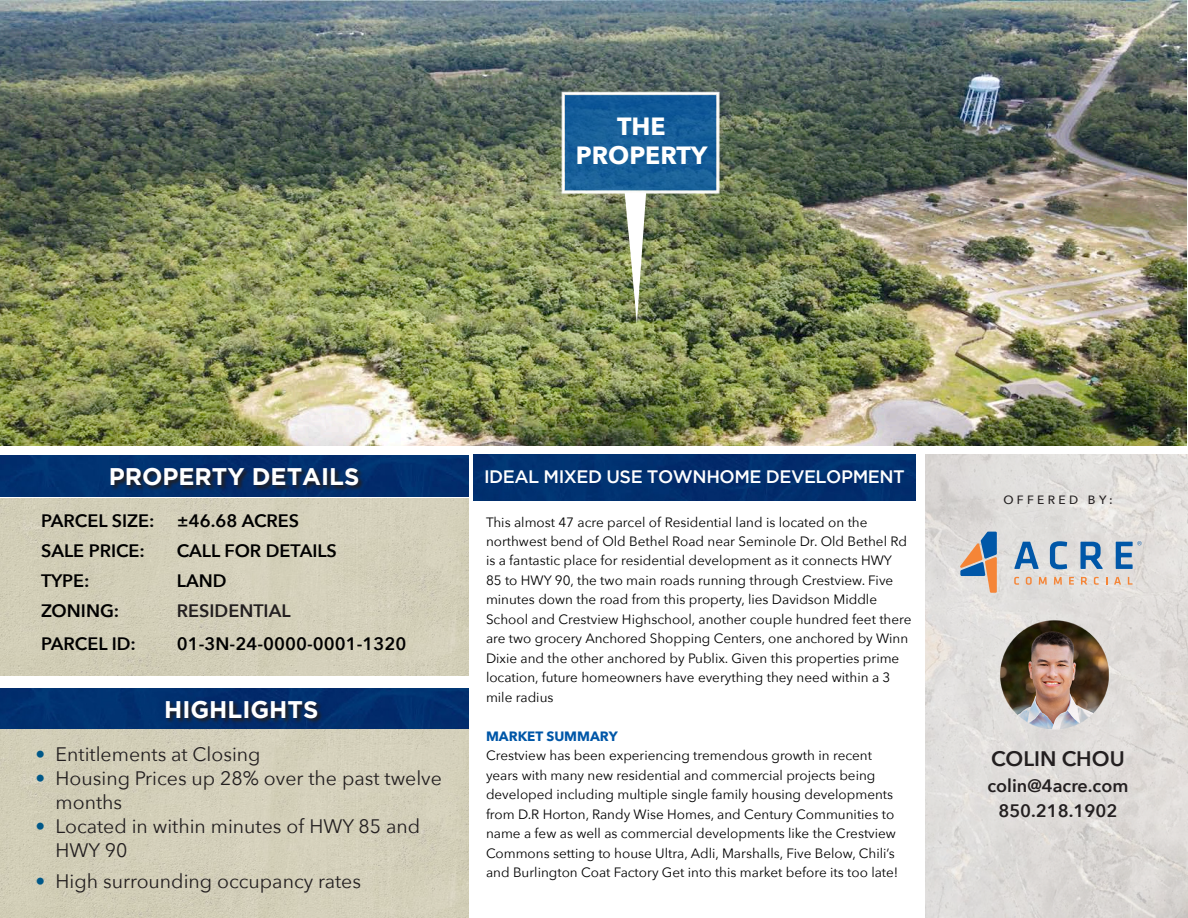
<style>
.page{position:relative;width:1188px;height:918px;background:#fff}
.page>*{position:absolute;margin:0;border:0;box-sizing:border-box;transform-origin:0 0}
.t1{font:700 24.9px "Avenir Next";color:#fff}
.t2{font:700 24px "Gotham";color:#fff}
.t3{font:600 21px "Avenir Next";color:#231f20}
.t4{font:19.5px/24px "Avenir Next";color:#231f20}
.t5{font:600 18px "Avenir Next";color:#000}
.t6{font:600 18px "Avenir Next";color:#231f20}
.t7{font:500 18px "Gotham";letter-spacing:-.025em;color:#fff}
.t8{font:13.5px/19.5px "Avenir Next";color:#000}
.t9{font:700 13.5px "Avenir Next";color:#0057a8}
.t10{font:500 12px "Avenir Next";letter-spacing:.28em;color:#231f20}
.s1{font-weight:600;color:#005888}
</style>
<div class="page">
<img style="left:926px;top:455px;width:262px;height:463px">
<div style="left:0;top:689px;width:468px;height:40px;background:#013070"></div>
<div style="left:0;top:455px;width:468px;height:42px;background:#01306f"></div>
<div style="left:474px;top:455px;width:442px;height:45px;background:#01306f"></div>
<svg style="left:1014px;top:542px;width:25px;height:27px"></svg>
<svg style="left:1050px;top:541px;width:17px;height:28px"></svg>
<svg style="left:1081px;top:542px;width:22px;height:27px"></svg>
<svg style="left:1014px;top:577px;width:5px;height:8px"></svg>
<svg style="left:1026px;top:577px;width:6px;height:8px"></svg>
<svg style="left:1039px;top:577px;width:8px;height:8px"></svg>
<svg style="left:1054px;top:577px;width:8px;height:8px"></svg>
<svg style="left:1069px;top:577px;width:5px;height:8px"></svg>
<svg style="left:1081px;top:577px;width:6px;height:8px"></svg>
<svg style="left:1094px;top:577px;width:5px;height:8px"></svg>
<svg style="left:1114px;top:577px;width:7px;height:8px"></svg>
<svg style="left:1128px;top:577px;width:4px;height:8px"></svg>
<svg style="left:960px;top:532px;width:37px;height:61px;background:#aaa4a4"></svg>
<svg style="left:1116px;top:541px;width:26px;height:28px"></svg>
<div style="left:0;top:498px;width:468px;height:177px;background:#d3cfb9"></div>
<div style="left:0;top:729px;width:468px;height:189px;background:#d3cfb9"></div>
<svg style="left:110px;top:468px;width:255px;height:23px;background:#0c2853"></svg>
<svg style="left:165px;top:701px;width:159px;height:23px;background:#0c2852"></svg>
<img style="left:999px;top:618px;width:111px;height:114px">
<img style="left:0;top:0;width:1186px;height:446px">
<div style="left:562px;top:92px;width:158px;height:102px;background:#155e99;border:3px solid #fff"></div>
<svg style="left:625px;top:193px;width:21px;height:131px"></svg>
<div style="left:563px;top:93px;width:156px;height:100px;border:2px solid #fff"></div>
<p class="t1" style="left:617px;top:104px;width:50px">THE</p>
<p class="t1" style="left:576px;top:134px;width:133px">PROPERTY</p>
<p class="t2" style="left:109px;top:463px;width:252px">PROPERTY DETAILS</p>
<p class="t5" style="left:41px;top:505px;width:260px">PARCEL SIZE: ±46.68 ACRES</p>
<p class="t5" style="left:41px;top:535px;width:106px">SALE PRICE:</p>
<p class="t5" style="left:177px;top:535px;width:162px">CALL FOR DETAILS</p>
<p class="t5" style="left:41px;top:565px;width:50px">TYPE:</p>
<p class="t5" style="left:177px;top:565px;width:51px">LAND</p>
<p class="t5" style="left:41px;top:595px;width:80px">ZONING:</p>
<p class="t6" style="left:177px;top:595px;width:115px">RESIDENTIAL</p>
<p class="t5" style="left:41px;top:628px;width:96px">PARCEL ID:</p>
<p class="t5" style="left:177px;top:628px;width:231px">01-3N-24-0000-0001-1320</p>
<p class="t2" style="left:164px;top:695px;width:156px">HIGHLIGHTS</p>
<p class="t4" style="left:35px;top:741px;width:227px"><span class="s1">•</span> Entitlements at Closing</p>
<p class="t4" style="left:56px;top:765px;width:388px;text-indent:-20px"><span class="s1">•</span> Housing Prices up 28% over the past twelve months</p>
<p class="t4" style="left:56px;top:813px;width:366px;text-indent:-20px"><span class="s1">•</span> Located in within minutes of HWY 85 and<br>HWY 90</p>
<p class="t4" style="left:35px;top:869px;width:327px"><span class="s1">•</span> High surrounding occupancy rates</p>
<p class="t7" style="left:484px;top:467px;width:422px">IDEAL MIXED USE TOWNHOME DEVELOPMENT</p>
<p class="t8" style="left:486px;top:511px;width:427px">This almost 47 acre parcel of Residential land is located on the northwest bend of Old Bethel Road near Seminole Dr. Old Bethel Rd is a fantastic place for residential development as it connects HWY<br>85 to HWY 90, the two main roads running through Crestview. Five minutes down the road from this property, lies Davidson Middle School and Crestview Highschool, another couple hundred feet there are two grocery Anchored Shopping Centers, one anchored by Winn Dixie and the other anchored by Publix. Given this properties prime location, future homeowners have everything they need within a 3 mile radius</p>
<p class="t9" style="left:486px;top:725px;width:133px">MARKET SUMMARY</p>
<p class="t8" style="left:486px;top:745px;width:414px">Crestview has been experiencing tremendous growth in recent years with many new residential and commercial projects being developed including multiple single family housing developments from D.R Horton, Randy Wise Homes, and Century Communities to name a few as well as commercial developments like the Crestview Commons setting to house Ultra, Adli, Marshalls, Five Below, Chili’s and Burlington Coat Factory Get into this market before its too late!</p>
<p class="t10" style="left:1003px;top:489px;width:111px">OFFERED BY:</p>
<p class="t3" style="left:991px;top:741px;width:135px">COLIN CHOU</p>
<p class="t6" style="left:987px;top:770px;width:142px">colin@4acre.com</p>
<p class="t6" style="left:998px;top:795px;width:121px">850.218.1902</p>
</div>
